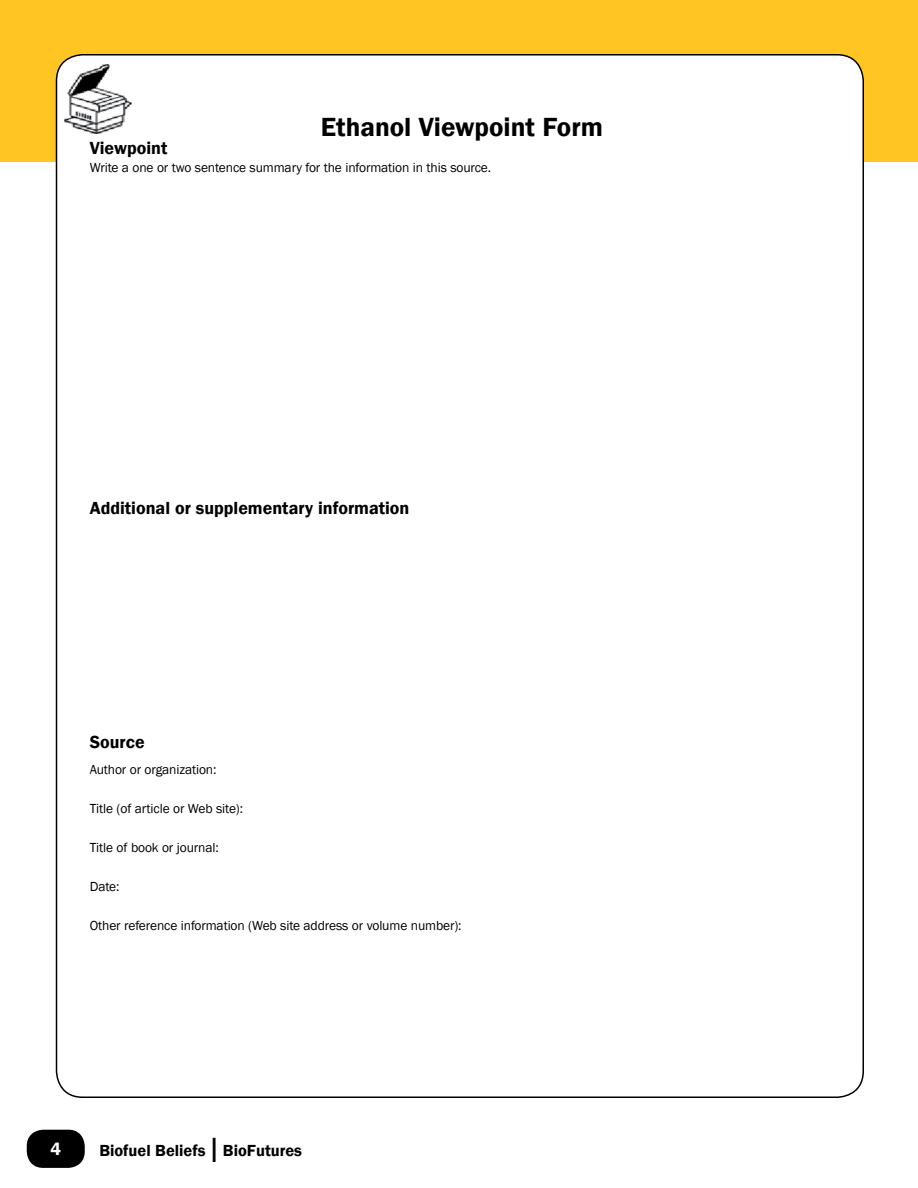
<style>
.page{position:relative;width:918px;height:1188px;background:#fff}
.page>*{position:absolute;margin:0;border:0;box-sizing:border-box;transform-origin:0 0}
.t1{font:600 27px "Franklin Gothic";color:#000}
.t2{font:600 18px "Franklin Gothic";color:#000}
.t3{font:600 18px "Franklin Gothic";color:#fff}
.t4{font:600 16.5px "Franklin Gothic";color:#000}
.t5{font:13.5px "Franklin Gothic";letter-spacing:-.01em;color:#000}
.s1{font-weight:400;font-size:36px}
</style>
<div class="page">
<div style="left:27px;top:1130px;width:58px;height:38px;background:#000;border-radius:16px"></div>
<div style="left:0;top:0;width:918px;height:162px;background:#ffc523"></div>
<div style="left:57px;top:55px;width:806px;height:1042px;background:#fff;border-radius:26px"></div>
<img style="left:65px;top:64px;width:67px;height:70px">
<h1 class="t1" style="left:321px;top:111px;width:284px">Ethanol Viewpoint Form</h1>
<h2 class="t2" style="left:90px;top:137px;width:79px">Viewpoint</h2>
<p class="t5" style="left:90px;top:159px;width:403px">Write a one or two sentence summary for the information in this source.</p>
<h2 class="t2" style="left:90px;top:497px;width:321px">Additional or supplementary information</h2>
<h2 class="t2" style="left:90px;top:731px;width:56px">Source</h2>
<p class="t5" style="left:90px;top:761px;width:128px">Author or organization:</p>
<p class="t5" style="left:90px;top:800px;width:155px">Title (of article or Web site):</p>
<p class="t5" style="left:90px;top:839px;width:130px">Title of book or journal:</p>
<p class="t5" style="left:90px;top:878px;width:31px">Date:</p>
<p class="t5" style="left:90px;top:917px;width:373px">Other reference information (Web site address or volume number):</p>
<h2 class="t3" style="left:50px;top:1138px;width:12px">4</h2>
<p class="t4" style="left:99px;top:1140px;width:204px">Biofuel Beliefs <span class="s1">l</span> BioFutures</p>
</div>
